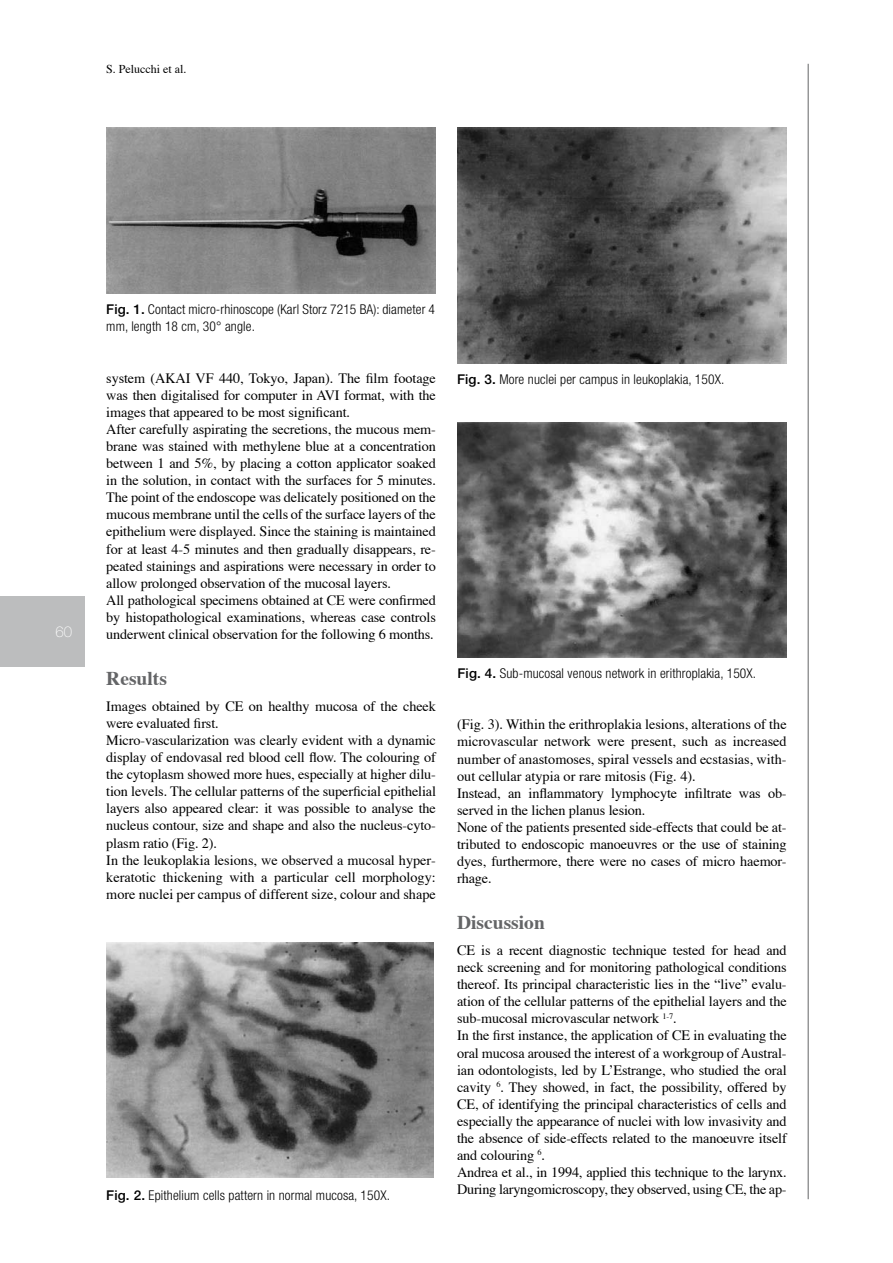
<style>
.page{position:relative;width:893px;height:1263px;background:#fff}
.page>*{position:absolute;margin:0;border:0;box-sizing:border-box;transform-origin:0 0}
.t1{font:700 19.5px "Times";color:#646567}
.t2{font:100 15px "Helvetica Neue LT Std";color:#fff}
.t3{font:14.25px/17.1px "Times";letter-spacing:-.01em;color:#000}
.t4{font:300 condensed 13.5px/16.5px "Helvetica Neue LT Std";letter-spacing:.01em;color:#000}
.t5{font:12px "Times";color:#000}
.s1{font-weight:500;font-stretch:normal}
</style>
<div class="page">
<hr style="left:808px;top:64px;width:1px;height:1135px;background:#646567">
<div style="left:0;top:596px;width:85px;height:70px;background:#bcbdbe"></div>
<img style="left:106px;top:128px;width:329px;height:166px">
<img style="left:106px;top:943px;width:328px;height:234px">
<img style="left:457px;top:422px;width:330px;height:236px">
<img style="left:457px;top:128px;width:330px;height:235px">
<p class="t5" style="left:106px;top:61px;width:82px">S. Pelucchi et al.</p>
<p class="t2" style="left:56px;top:623px;width:18px">60</p>
<p class="t4" style="left:106px;top:301px;width:330px"><span class="s1">Fig. 1.</span> Contact micro-rhinoscope (Karl Storz 7215 BA): diameter 4 mm, length 18 cm, 30° angle.</p>
<p class="t3" style="left:106px;top:370px;width:331px">system (AKAI VF 440, Tokyo, Japan). The film footage was then digitalised for computer in AVI</p>
<p class="t3" style="left:106px;top:387px;width:331px;text-indent:238px">format, with the images that appeared to be most significant.<br>After carefully aspirating the secretions, the mucous mem&shy;brane was stained with methylene blue at a concentration between 1 and 5%, by placing a cotton applicator soaked in the solution, in contact with the surfaces for 5 minutes.<br>The point of the endoscope was delicately positioned on the mucous membrane until the cells of the surface layers of the epithelium were displayed. Since the staining is maintained for at least 4-5 minutes and then gradually disappears, re&shy;peated stainings and aspirations were necessary in order to allow prolonged observation of the mucosal layers.<br>All pathological specimens obtained at CE were confirmed by histopathological examinations, whereas case controls underwent clinical observation for the following 6 months.</p>
<h1 class="t1" style="left:106px;top:665px;width:62px">Results</h1>
<p class="t3" style="left:106px;top:698px;width:331px">Images obtained by CE on healthy mucosa of the cheek were evaluated first.<br>Micro-vascularization was clearly evident with a dynamic display of endovasal red blood cell flow. The colouring of the cytoplasm showed more hues, especially at higher dilu&shy;tion levels. The cellular patterns of the superficial epithelial layers also appeared clear: it was possible to analyse the nucleus contour, size and shape and also the nucleus-cyto&shy;plasm ratio (Fig. 2).<br>In the leukoplakia lesions, we observed a mucosal hyper&shy;keratotic thickening with a particular cell morphology: more nuclei per campus of different size, colour and shape</p>
<p class="t4" style="left:106px;top:1186px;width:285px"><span class="s1">Fig. 2.</span> Epithelium cells pattern in normal mucosa, 150X.</p>
<p class="t4" style="left:457px;top:371px;width:269px"><span class="s1">Fig. 3.</span> More nuclei per campus in leukoplakia, 150X.</p>
<p class="t4" style="left:457px;top:665px;width:300px"><span class="s1">Fig. 4.</span> Sub-mucosal venous network in erithroplakia, 150X.</p>
<p class="t3" style="left:457px;top:717px;width:331px">(Fig. 3). Within the erithroplakia lesions, alterations of the microvascular network were present, such as increased number of anastomoses, spiral vessels and ecstasias, with&shy;out cellular atypia or rare mitosis (Fig. 4).<br>Instead, an inflammatory lymphocyte infiltrate was ob&shy;served in the lichen planus lesion.<br>None of the patients presented side-effects that could be at&shy;tributed to endoscopic manoeuvres or the use of staining dyes, furthermore, there were no cases of micro haemor&shy;rhage.</p>
<h1 class="t1" style="left:457px;top:910px;width:89px">Discussion</h1>
<p class="t3" style="left:457px;top:942px;width:331px">CE is a recent diagnostic technique tested for head and neck screening and for monitoring pathological conditions thereof. Its principal characteristic lies in the “live” evalu&shy;ation of the cellular patterns of the epithelial layers and the sub-mucosal microvascular network <sup>1-7</sup>.<br>In the first instance, the application of CE in evaluating the oral mucosa aroused the interest of a workgroup of Austral&shy;ian odontologists, led by L’Estrange, who studied the oral cavity <sup>6</sup>. They showed, in fact, the possibility, offered by CE, of identifying the principal characteristics of cells and especially the appearance of nuclei with low invasivity and the absence of side-effects related to the manoeuvre itself and colouring <sup>6</sup>.<br>Andrea et al., in 1994, applied this technique to the larynx.<br>During laryngomicroscopy, they observed, using CE, the ap-</p>
</div>
